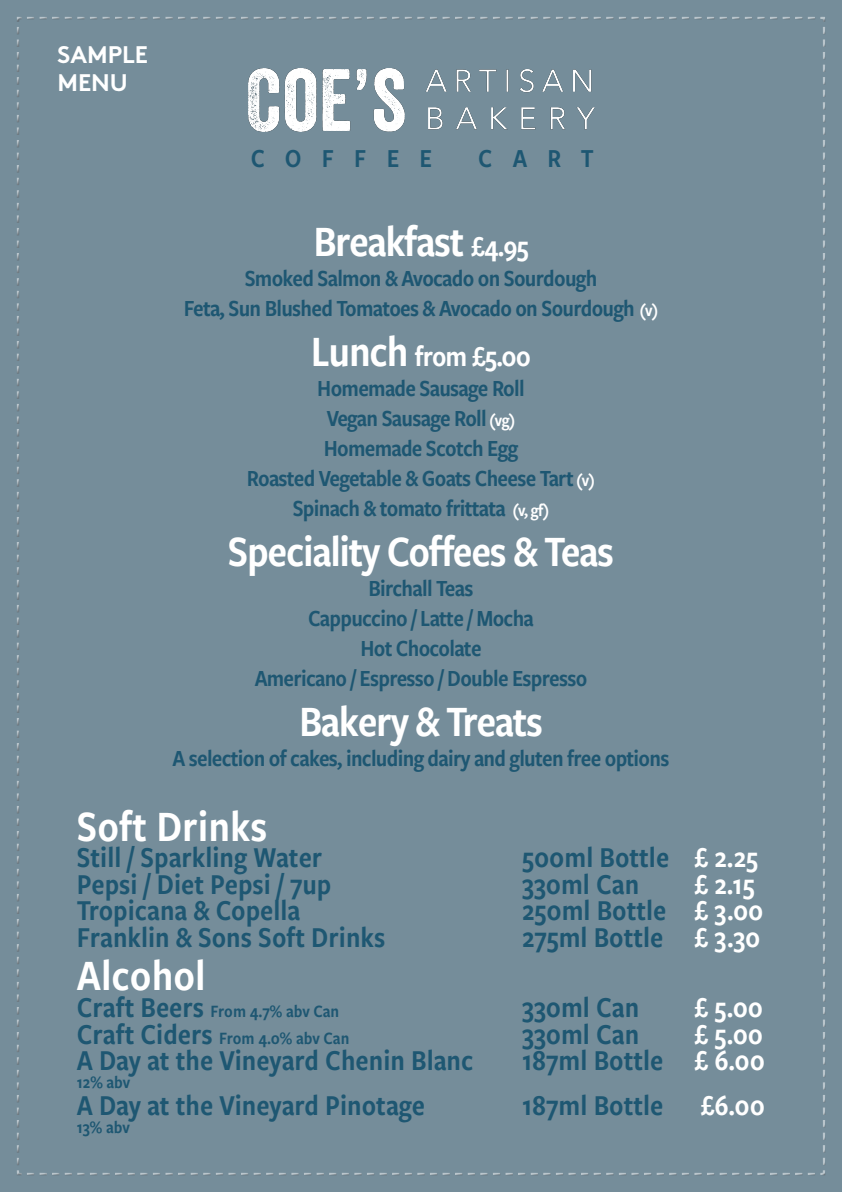
<style>
.page{position:relative;width:842px;height:1192px;background:#758d9a}
.page>*{position:absolute;margin:0;border:0;box-sizing:border-box;transform-origin:0 0}
.t1{font:45px "Freight Sans Cnd Pro Semi";letter-spacing:-.03em;color:#fff}
.t2{font:45px "Freight Sans Cnd Pro Semi";color:#fff}
.t3{font:30px "Freight Sans Cnd Pro Semi";color:#1e5772}
.t4{font:30px "Freight Sans Cnd Pro Semi";color:#fff}
.t5{font:27px "Freight Sans Cnd Pro Semi";letter-spacing:.75em;color:#1e5772}
.t6{font:24px "Freight Sans Cnd Pro Semi";letter-spacing:-.03em;color:#1e5772}
.t7{font:700 24px "Brown Std";color:#fff}
.t8{font:18px "Freight Sans Cnd Pro Semi";color:#1e5772}
.s1{font-size:30px}
.s2{font-size:18px;color:#fff}
.s3{font-size:45px}
</style>
<div class="page">
<img style="left:249px;top:68px;width:345px;height:64px">
<p class="t7" style="left:57px;top:40px;width:92px">SAMPLE</p>
<p class="t7" style="left:57px;top:68px;width:72px">MENU</p>
<p class="t5" style="left:251px;top:139px;width:183px">COFFEE</p>
<p class="t5" style="left:478px;top:139px;width:117px">CART</p>
<p class="t1" style="left:313px;top:211px;width:217px">Breakfast <span class="s1">£4.95</span></p>
<p class="t6" style="left:245px;top:262px;width:354px">Smoked Salmon &amp; Avocado on Sourdough</p>
<p class="t6" style="left:184px;top:292px;width:476px">Feta, Sun Blushed Tomatoes &amp; Avocado on Sourdough <span class="s2">(v)</span></p>
<p class="t4" style="left:311px;top:336px;width:222px"><span class="s3">Lunch</span> from £5.00</p>
<p class="t6" style="left:317px;top:372px;width:209px">Homemade Sausage Roll</p>
<p class="t6" style="left:327px;top:402px;width:190px">Vegan Sausage Roll <span class="s2">(vg)</span></p>
<p class="t6" style="left:324px;top:432px;width:196px">Homemade Scotch Egg</p>
<p class="t6" style="left:247px;top:462px;width:350px">Roasted Vegetable &amp; Goats Cheese Tart <span class="s2">(v)</span></p>
<p class="t6" style="left:293px;top:492px;width:258px">Spinach &amp; tomato frittata <span class="s2">(v, gf)</span></p>
<p class="t1" style="left:228px;top:521px;width:388px">Speciality Coffees &amp; Teas</p>
<p class="t6" style="left:369px;top:572px;width:106px">Birchall Teas</p>
<p class="t6" style="left:308px;top:602px;width:227px">Cappuccino / Latte / Mocha</p>
<p class="t6" style="left:360px;top:632px;width:123px">Hot Chocolate</p>
<p class="t6" style="left:255px;top:662px;width:334px">Americano / Espresso / Double Espresso</p>
<p class="t1" style="left:299px;top:691px;width:245px">Bakery &amp; Treats</p>
<p class="t6" style="left:173px;top:742px;width:498px">A selection of cakes, including dairy and gluten free options</p>
<p class="t2" style="left:77px;top:796px;width:192px">Soft Drinks</p>
<p class="t3" style="left:77px;top:837px;width:247px">Still / Sparkling Water</p>
<p class="t3" style="left:522px;top:837px;width:149px">500ml Bottle</p>
<p class="t4" style="left:694px;top:837px;width:65px">£ 2.25</p>
<p class="t3" style="left:77px;top:864px;width:256px">Pepsi / Diet Pepsi / 7up</p>
<p class="t3" style="left:522px;top:864px;width:119px">330ml Can</p>
<p class="t4" style="left:694px;top:864px;width:62px">£ 2.15</p>
<p class="t3" style="left:77px;top:890px;width:225px">Tropicana &amp; Copella</p>
<p class="t3" style="left:522px;top:890px;width:146px">250ml Bottle</p>
<p class="t4" style="left:694px;top:890px;width:71px">£ 3.00</p>
<p class="t3" style="left:77px;top:917px;width:310px">Franklin &amp; Sons Soft Drinks</p>
<p class="t3" style="left:522px;top:917px;width:143px">275ml Bottle</p>
<p class="t4" style="left:694px;top:917px;width:68px">£ 3.30</p>
<p class="t2" style="left:77px;top:945px;width:130px">Alcohol</p>
<p class="t8" style="left:77px;top:999px;width:264px"><span class="s1">Craft Beers</span> From 4.7% abv Can</p>
<p class="t3" style="left:522px;top:987px;width:119px">330ml Can</p>
<p class="t4" style="left:694px;top:987px;width:70px">£ 5.00</p>
<p class="t8" style="left:77px;top:1025px;width:274px"><span class="s1">Craft Ciders</span> From 4.0% abv Can</p>
<p class="t3" style="left:522px;top:1013px;width:119px">330ml Can</p>
<p class="t4" style="left:694px;top:1013px;width:70px">£ 5.00</p>
<p class="t3" style="left:77px;top:1040px;width:398px">A Day at the Vineyard Chenin Blanc</p>
<p class="t8" style="left:77px;top:1070px;width:55px">12% abv</p>
<p class="t3" style="left:522px;top:1040px;width:143px">187ml Bottle</p>
<p class="t4" style="left:694px;top:1040px;width:72px">£ 6.00</p>
<p class="t3" style="left:77px;top:1084px;width:350px">A Day at the Vineyard Pinotage</p>
<p class="t8" style="left:77px;top:1114px;width:55px">13% abv</p>
<p class="t3" style="left:522px;top:1084px;width:143px">187ml Bottle</p>
<p class="t4" style="left:700px;top:1084px;width:66px">£6.00</p>
</div>
